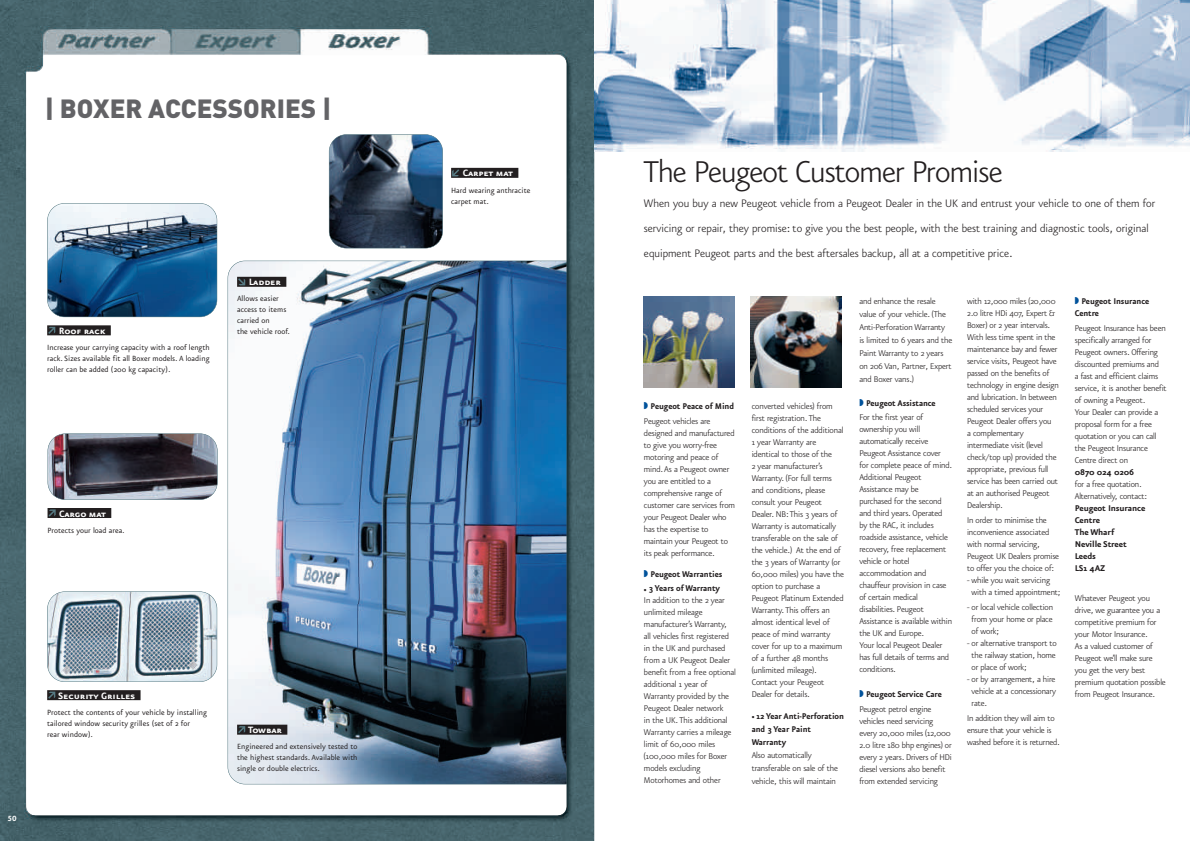
<style>
.page{position:relative;width:1190px;height:841px;background:#fff}
.page>*{position:absolute;margin:0;border:0;box-sizing:border-box;transform-origin:0 0}
.t1{font:300 36px "Eureka Sans";letter-spacing:-.025em;color:#231f20}
.t2{font:900 26px "DIN";color:#636366}
.t3{font:300 13px/25px "Eureka Sans";color:#231f20}
.t4{font:11px "Eureka Sans Bold Caps";letter-spacing:-.01em;color:#fff}
.t5{font:300 10px/12px "Eureka Sans";letter-spacing:-.015em;color:#231f20}
.t6{font:700 10px/14.8px "Eureka Sans";letter-spacing:-.01em;color:#231f20;scale:.95 1}
.t7{font:700 10px/12px "Eureka Sans";letter-spacing:-.01em;color:#231f20}
.t8{font:9px/11px "Eureka Sans";color:#231f20}
.t9{font:9px "Eureka Sans Bold Caps";color:#fff}
.s1{color:#01529b}
.s2{font-weight:300}
.s3{font-weight:700}
</style>
<div class="page">
<img style="left:0;top:0;width:594px;height:841px">
<div style="left:48px;top:508px;width:112px;height:32px;background:#fff"></div>
<div style="left:48px;top:508px;width:63px;height:10px;background:#231f20"></div>
<svg style="left:49px;top:509px;width:7px;height:8px"></svg>
<img style="left:48px;top:434px;width:169px;height:66px;border-radius:17px">
<div style="left:48px;top:433px;width:170px;height:67px;border:1px solid #567982;border-radius:18px"></div>
<div style="left:237px;top:277px;width:49px;height:10px;background:#231f20"></div>
<svg style="left:238px;top:278px;width:7px;height:7px"></svg>
<div style="left:451px;top:168px;width:67px;height:10px;background:#231f20"></div>
<svg style="left:452px;top:169px;width:7px;height:7px"></svg>
<img style="left:329px;top:135px;width:114px;height:113px;border-radius:17px">
<div style="left:329px;top:134px;width:114px;height:114px;border:1px solid #567982;border-radius:18px"></div>
<div style="left:47px;top:325px;width:64px;height:10px;background:#231f20"></div>
<svg style="left:48px;top:327px;width:7px;height:7px"></svg>
<img style="left:47px;top:203px;width:170px;height:114px;border-radius:17px">
<div style="left:47px;top:203px;width:170px;height:114px;border:1px solid #567982;border-radius:18px"></div>
<div style="left:47px;top:690px;width:94px;height:10px;background:#231f20"></div>
<svg style="left:48px;top:692px;width:7px;height:7px"></svg>
<img style="left:47px;top:592px;width:170px;height:90px;border-radius:17px">
<div style="left:47px;top:591px;width:170px;height:91px;border:1px solid #567982;border-radius:18px"></div>
<div style="left:237px;top:725px;width:50px;height:10px;background:#231f20"></div>
<svg style="left:238px;top:726px;width:7px;height:7px"></svg>
<img style="left:594px;top:0;width:596px;height:151px">
<img style="left:644px;top:297px;width:91px;height:90px">
<img style="left:751px;top:297px;width:91px;height:90px">
<h2 class="t2" style="left:45px;top:99px;width:288px">| BOXER ACCESSORIES |</h2>
<p class="t4" style="left:59px;top:324px;width:48px">Roof rack</p>
<p class="t8" style="left:47px;top:341px;width:164px;text-align:justify">Increase your carrying capacity with a roof length rack. Sizes available fit all Boxer models. A loading roller can be added (200 kg capacity).</p>
<p class="t4" style="left:249px;top:275px;width:34px">Ladder</p>
<p class="t8" style="left:237px;top:293px;width:54px">Allows easier access to items carried on<br>the vehicle roof.</p>
<p class="t4" style="left:59px;top:506px;width:49px">Cargo mat</p>
<p class="t8" style="left:48px;top:524px;width:79px">Protects your load area.</p>
<p class="t9" style="left:8px;top:813px;width:11px">50</p>
<p class="t4" style="left:58px;top:689px;width:78px">Security Grilles</p>
<p class="t8" style="left:47px;top:706px;width:161px">Protect the contents of your vehicle by installing tailored window security grilles (set of 2 for<br>rear window).</p>
<p class="t4" style="left:248px;top:723px;width:36px">Towbar</p>
<p class="t8" style="left:237px;top:741px;width:122px;text-align:justify">Engineered and extensively tested to the highest standards. Available with single or double electrics.</p>
<p class="t4" style="left:463px;top:166px;width:52px">Carpet mat</p>
<p class="t8" style="left:451px;top:184px;width:81px">Hard wearing anthracite carpet mat.</p>
<h1 class="t1" style="left:644px;top:149px;width:360px">The Peugeot Customer Promise</h1>
<p class="t3" style="left:644px;top:191px;width:513px">When you buy a new Peugeot vehicle from a Peugeot Dealer in the UK and entrust your vehicle to one of them for servicing or repair, they promise: to give you the best people, with the best training and diagnostic tools, original equipment Peugeot parts and the best aftersales backup, all at a competitive price.</p>
<p class="t6" style="left:644px;top:398px;width:96px"><span class="s1">◗</span> Peugeot Peace of Mind<br><span class="s2">Peugeot vehicles are</span></p>
<p class="t5" style="left:644px;top:427px;width:93px">designed and manufactured to give you worry-free motoring and peace of mind.As a Peugeot owner you are entitled to a comprehensive range of customer care services from your Peugeot Dealer who has the expertise to maintain your Peugeot to its peak performance.</p>
<p class="t6" style="left:644px;top:566px;width:84px"><span class="s1">◗</span> Peugeot Warranties</p>
<p class="t6" style="left:644px;top:581px;width:82px">• 3 Years of Warranty</p>
<p class="t5" style="left:644px;top:594px;width:93px">In addition to the 2 year unlimited mileage manufacturer’s Warranty, all vehicles first registered in the UK and purchased from a UK Peugeot Dealer benefit from a free optional additional 1 year of<br>Warranty provided by the<br>Peugeot Dealer network<br>in the UK. This additional<br>Warranty carries a mileage limit of 60,000 miles (100,000 miles for Boxer models excluding<br>Motorhomes and other</p>
<p class="t5" style="left:752px;top:400px;width:94px">converted vehicles) from first registration. The conditions of the additional<br>1 year Warranty are identical to those of the<br>2 year manufacturer’s<br>Warranty. (For full terms and conditions, please consult your Peugeot<br>Dealer. NB: This 3 years of<br>Warranty is automatically transferable on the sale of the vehicle.) At the end of the 3 years of Warranty (or<br>60,000 miles) you have the option to purchase a<br>Peugeot Platinum Extended<br>Warranty. This offers an almost identical level of peace of mind warranty cover for up to a maximum of a further 48 months (unlimited mileage).<br>Contact your Peugeot<br>Dealer for details.</p>
<p class="t6" style="left:752px;top:709px;width:99px;line-height:13px">• 12 Year Anti-Perforation and 3 Year Paint<br>Warranty</p>
<p class="t5" style="left:752px;top:748px;width:88px;line-height:13px">Also automatically transferable on sale of the vehicle, this will maintain</p>
<p class="t5" style="left:859px;top:294px;width:95px;line-height:13px">and enhance the resale value of your vehicle. (The<br>Anti-Perforation Warranty is limited to 6 years and the<br>Paint Warranty to 2 years on 206 Van, Partner, Expert and Boxer vans.)</p>
<p class="t6" style="left:859px;top:395px;width:82px"><span class="s1">◗</span> Peugeot Assistance<br><span class="s2">For the first year of</span></p>
<p class="t5" style="left:859px;top:423px;width:94px">ownership you will automatically receive<br>Peugeot Assistance cover for complete peace of mind.<br>Additional Peugeot<br>Assistance may be purchased for the second and third years. Operated by the RAC, it includes roadside assistance, vehicle recovery, free replacement vehicle or hotel accommodation and chauffeur provision in case of certain medical disabilities. Peugeot<br>Assistance is available within the UK and Europe.<br>Your local Peugeot Dealer has full details of terms and conditions.</p>
<p class="t5" style="left:859px;top:686px;width:84px;line-height:14.8px"><span class="s1">◗</span> <span class="s3">Peugeot Service Care<br></span>Peugeot petrol engine</p>
<p class="t5" style="left:859px;top:714px;width:94px">vehicles need servicing every 20,000 miles (12,000<br>2.0 litre 180 bhp engines) or every 2 years. Drivers of HDi diesel versions also benefit from extended servicing</p>
<p class="t5" style="left:967px;top:295px;width:93px">with 12,000 miles (20,000<br>2.0 litre HDi 407, Expert &amp;<br>Boxer) or 2 year intervals.<br>With less time spent in the maintenance bay and fewer service visits, Peugeot have passed on the benefits of technology in engine design and lubrication. In between scheduled services your<br>Peugeot Dealer offers you<br>a complementary intermediate visit (level check/top up) provided the appropriate, previous full service has been carried out at an authorised Peugeot<br>Dealership.</p>
<p class="t5" style="left:967px;top:514px;width:94px">In order to minimise the inconvenience associated with normal servicing,<br>Peugeot UK Dealers promise to offer you the choice of:</p>
<p class="t5" style="left:972px;top:574px;width:90px;text-indent:-4px">- while you wait servicing with a timed appointment;</p>
<p class="t5" style="left:972px;top:601px;width:83px;text-align:justify;text-indent:-4px">- or local vehicle collection from your home or place of work;</p>
<p class="t5" style="left:972px;top:637px;width:87px;text-align:justify;text-indent:-4px">- or alternative transport to the railway station, home or place of work;</p>
<p class="t5" style="left:972px;top:673px;width:86px;text-align:justify;text-indent:-4px">- or by arrangement, a hire vehicle at a concessionary rate.</p>
<p class="t5" style="left:967px;top:711px;width:94px">In addition they will aim to ensure that your vehicle is washed before it is returned.</p>
<p class="t6" style="left:1075px;top:295px;width:80px;line-height:12px"><span class="s1">◗</span> Peugeot Insurance<br>Centre</p>
<p class="t5" style="left:1075px;top:322px;width:93px">Peugeot Insurance has been specifically arranged for<br>Peugeot owners. Offering discounted premiums and<br>a fast and efficient claims service, it is another benefit of owning a Peugeot.<br>Your Dealer can provide a proposal form for a free quotation or you can call the Peugeot Insurance<br>Centre direct on</p>
<p class="t7" style="left:1075px;top:466px;width:61px">0870 024 0206</p>
<p class="t5" style="left:1075px;top:478px;width:74px">for a free quotation.<br>Alternatively, contact:</p>
<p class="t7" style="left:1075px;top:502px;width:72px">Peugeot Insurance<br>Centre<br>The Wharf<br>Neville Street<br>Leeds<br>LS1 4AZ</p>
<p class="t5" style="left:1075px;top:591px;width:92px">Whatever Peugeot you drive, we guarantee you a competitive premium for your Motor Insurance.<br>As a valued customer of<br>Peugeot we’ll make sure you get the very best premium quotation possible from Peugeot Insurance.</p>
</div>
